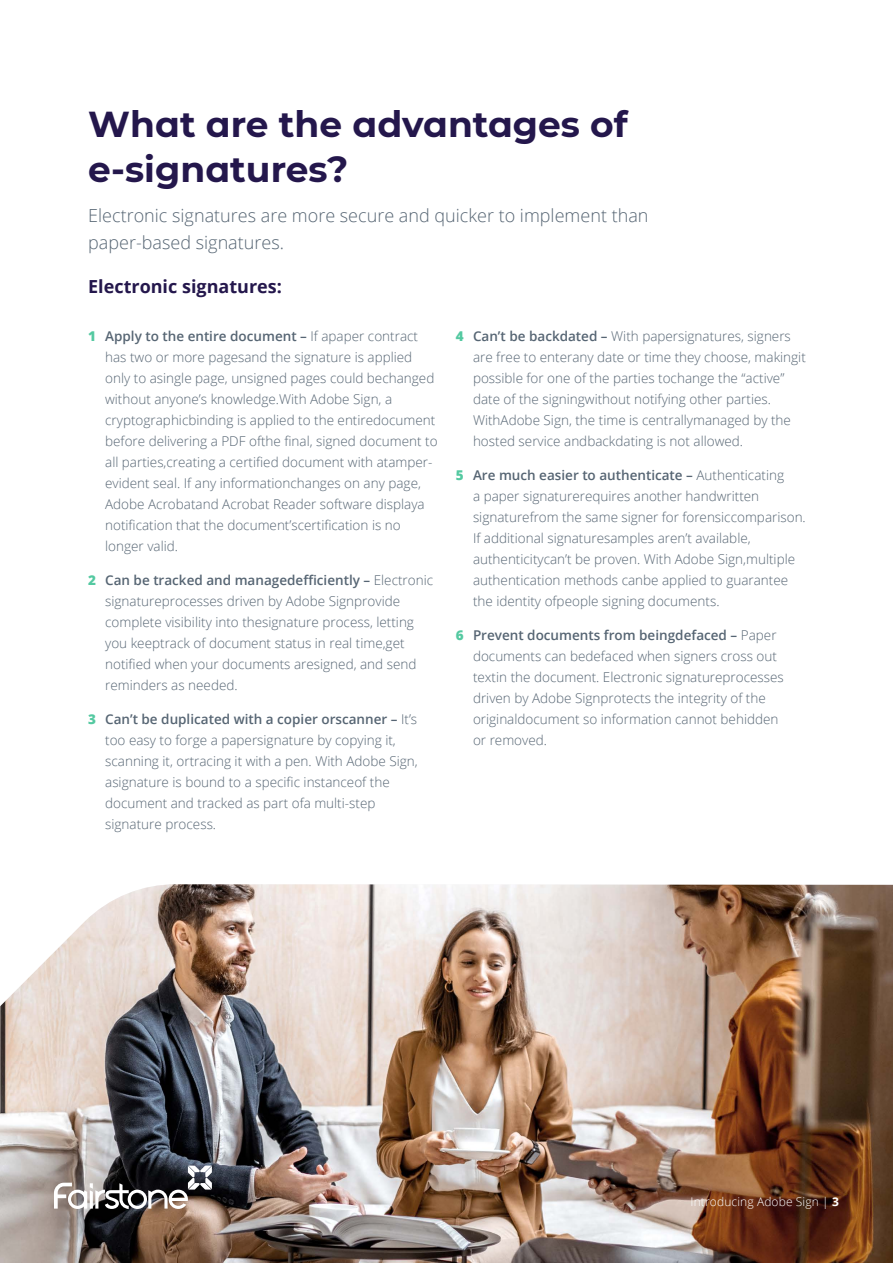
<style>
.page{position:relative;width:893px;height:1263px;background:#fff}
.page>*{position:absolute;margin:0;border:0;box-sizing:border-box;transform-origin:0 0}
.t1{font:700 36px/45px "Montserrat";color:#24174c}
.t2{font:300 18px/27px "Open Sans";color:#566573}
.t3{font:700 18px "Open Sans";color:#24174c}
.t4{font:300 13.5px/21px "Open Sans";color:#566573}
.t5{font:300 12px "Open Sans";letter-spacing:.01em;color:#fff}
.s1{font-weight:800;color:#54c9a1}
.s2{font-weight:600}
.s3{font-weight:700}
</style>
<div class="page">
<img style="left:0;top:884px;width:893px;height:379px">
<svg style="left:54px;top:1165px;width:158px;height:44px"></svg>
<h1 class="t1" style="left:88px;top:100px;width:541px">What are the advantages of e-signatures?</h1>
<h2 class="t2" style="left:88px;top:201px;width:562px">Electronic signatures are more secure and quicker to implement than paper-based signatures.</h2>
<h2 class="t3" style="left:88px;top:273px;width:195px">Electronic signatures:</h2>
<p class="t4" style="left:105px;top:325px;width:334px;text-indent:-17px"><span class="s1">1</span> <span class="s2">Apply to the entire document –</span> If apaper contract has two or more pagesand the signature is applied only to asingle page, unsigned pages could bechanged without anyone’s knowledge.With Adobe Sign, a cryptographicbinding is applied to the entiredocument before delivering a PDF ofthe final, signed document to all parties,creating a certified document with atamper&shy;evident seal. If any informationchanges on any page, Adobe Acrobatand Acrobat Reader software displaya notification that the document’scertification is no longer valid.</p>
<p class="t4" style="left:105px;top:569px;width:330px;text-indent:-17px"><span class="s1">2</span> <span class="s2">Can be tracked and managedefficiently –</span> Electronic signatureprocesses driven by Adobe Signprovide complete visibility into thesignature process, letting you keeptrack of document status in real time,get notified when your documents aresigned, and send reminders as needed.</p>
<p class="t4" style="left:105px;top:708px;width:314px;text-indent:-17px"><span class="s1">3</span> <span class="s2">Can’t be duplicated with a copier orscanner –</span> It’s too easy to forge a papersignature by copying it, scanning it, ortracing it with a pen. With Adobe Sign, asignature is bound to a specific instanceof the document and tracked as part ofa multi-step signature process.</p>
<p class="t4" style="left:473px;top:325px;width:334px;text-indent:-17px"><span class="s1">4</span> <span class="s2">Can’t be backdated –</span> With papersignatures, signers are free to enterany date or time they choose, makingit possible for one of the parties tochange the “active” date of the signingwithout notifying other parties.<br>WithAdobe Sign, the time is centrallymanaged by the hosted service andbackdating is not allowed.</p>
<p class="t4" style="left:473px;top:464px;width:334px;text-indent:-17px"><span class="s1">5</span> <span class="s2">Are much easier to authenticate –</span> Authenticating<br>a paper signaturerequires another handwritten signaturefrom the same signer for forensiccomparison.<br>If additional signaturesamples aren’t available, authenticitycan’t be proven. With Adobe Sign,multiple authentication methods canbe applied to guarantee the identity ofpeople signing documents.</p>
<p class="t4" style="left:473px;top:624px;width:312px;text-indent:-17px"><span class="s1">6</span> <span class="s2">Prevent documents from beingdefaced –</span> Paper documents can bedefaced when signers cross out textin the document. Electronic signatureprocesses driven by Adobe Signprotects the integrity of the originaldocument so information cannot behidden or removed.</p>
<p class="t5" style="left:691px;top:1194px;width:150px">Introducing Adobe Sign | <span class="s3">3</span></p>
</div>
